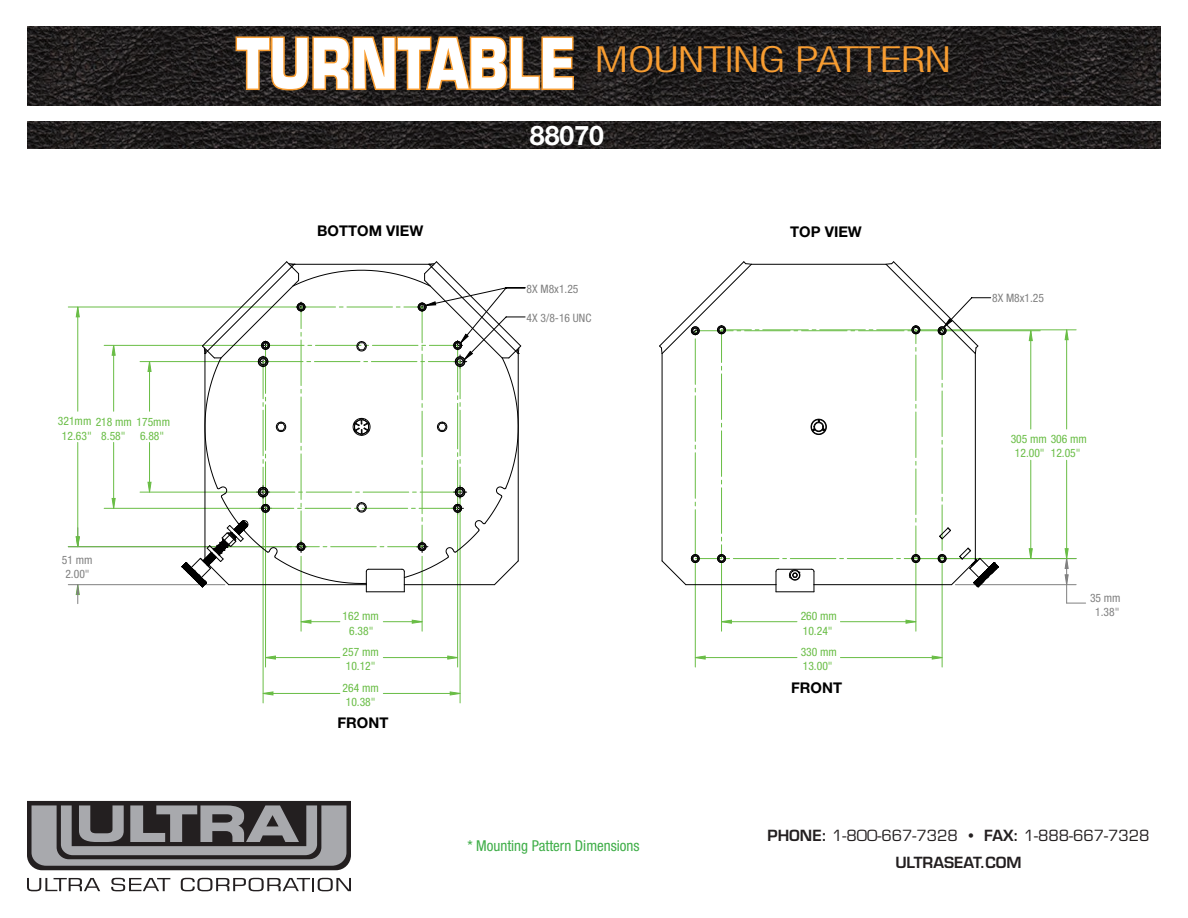
<style>
.page{position:relative;width:1188px;height:918px;background:#fff}
.page>*{position:absolute;margin:0;border:0;box-sizing:border-box;transform-origin:0 0}
.t1{font:300 condensed 36px "Helvetica Neue LT Pro";letter-spacing:-.01em;color:#f89d31;scale:1.35 1}
.t2{font:700 27px "Helvetica Neue LT Pro";color:#fff}
.t3{font:15px "Eurostile LT Std";color:#231f20}
.t4{font:condensed 15px "Helvetica Neue LT Pro";color:#40ae49}
.t5{font:600 15px "Eurostile LT Std";color:#231f20}
.t6{font:700 14.7px "Helvetica Neue LT Pro";color:#000}
.t7{font:condensed 11.55px/14.2px "Helvetica Neue LT Pro";color:#69bd45}
.t8{font:condensed 11.55px/14px "Helvetica Neue LT Pro";color:#808080;text-align:center}
.s1{font-family:"Eurostile LT Std";font-weight:700;font-stretch:normal;font-size:67.5px;color:#fff}
.s2{font-weight:600}
.s3{font-family:"Myriad Pro";font-size:21px}
</style>
<div class="page">
<img style="left:27px;top:27px;width:1134px;height:78px">
<img style="left:27px;top:121px;width:1134px;height:27px">
<svg style="left:27px;top:878px;width:73px;height:13px"></svg>
<svg style="left:111px;top:878px;width:59px;height:13px"></svg>
<svg style="left:181px;top:878px;width:170px;height:13px"></svg>
<svg style="left:27px;top:801px;width:324px;height:69px;background:#6d6c6f"></svg>
<svg style="left:234px;top:35px;width:341px;height:57px;background:#644624"></svg>
<svg style="left:1065px;top:329px;width:4px;height:11px"></svg>
<svg style="left:905px;top:620px;width:11px;height:4px"></svg>
<svg style="left:722px;top:620px;width:10px;height:4px"></svg>
<svg style="left:696px;top:655px;width:10px;height:5px"></svg>
<svg style="left:932px;top:655px;width:10px;height:5px"></svg>
<svg style="left:1029px;top:331px;width:4px;height:10px"></svg>
<svg style="left:1029px;top:548px;width:4px;height:10px"></svg>
<svg style="left:300px;top:620px;width:11px;height:4px"></svg>
<svg style="left:412px;top:620px;width:10px;height:4px"></svg>
<svg style="left:147px;top:362px;width:5px;height:10px"></svg>
<svg style="left:147px;top:482px;width:5px;height:10px"></svg>
<svg style="left:112px;top:498px;width:4px;height:10px"></svg>
<svg style="left:112px;top:346px;width:4px;height:10px"></svg>
<svg style="left:76px;top:306px;width:4px;height:11px"></svg>
<svg style="left:450px;top:691px;width:10px;height:5px"></svg>
<svg style="left:262px;top:691px;width:12px;height:5px"></svg>
<svg style="left:447px;top:655px;width:10px;height:5px"></svg>
<svg style="left:266px;top:655px;width:10px;height:5px"></svg>
<svg style="left:1065px;top:548px;width:21px;height:56px"></svg>
<hr style="left:955px;top:584px;width:121px;height:1px;background:#808080">
<hr style="left:1066px;top:460px;width:1px;height:99px;background:#69bd45">
<hr style="left:1066px;top:330px;width:1px;height:99px;background:#69bd45">
<hr style="left:920px;top:558px;width:156px;height:1px;background:#69bd45">
<hr style="left:920px;top:330px;width:156px;height:1px;background:#69bd45">
<hr style="left:840px;top:621px;width:76px;height:1px;background:#69bd45">
<hr style="left:722px;top:621px;width:75px;height:1px;background:#69bd45">
<hr style="left:916px;top:562px;width:1px;height:69px;background:#69bd45">
<hr style="left:721px;top:562px;width:1px;height:69px;background:#69bd45">
<hr style="left:695px;top:657px;width:102px;height:1px;background:#69bd45">
<hr style="left:840px;top:657px;width:102px;height:1px;background:#69bd45">
<hr style="left:695px;top:562px;width:1px;height:105px;background:#69bd45">
<hr style="left:942px;top:562px;width:1px;height:105px;background:#69bd45">
<hr style="left:1031px;top:331px;width:1px;height:98px;background:#69bd45">
<hr style="left:1031px;top:460px;width:1px;height:99px;background:#69bd45">
<hr style="left:68px;top:584px;width:157px;height:1px;background:#808080">
<hr style="left:301px;top:621px;width:39px;height:1px;background:#69bd45">
<hr style="left:383px;top:621px;width:39px;height:1px;background:#69bd45">
<hr style="left:301px;top:556px;width:1px;height:75px;background:#69bd45">
<hr style="left:422px;top:556px;width:1px;height:75px;background:#69bd45">
<hr style="left:149px;top:362px;width:1px;height:49px;background:#69bd45">
<hr style="left:149px;top:442px;width:1px;height:50px;background:#69bd45">
<hr style="left:140px;top:361px;width:119px;height:1px;background:#69bd45">
<hr style="left:140px;top:492px;width:119px;height:1px;background:#69bd45">
<hr style="left:113px;top:442px;width:1px;height:66px;background:#69bd45">
<hr style="left:113px;top:345px;width:1px;height:66px;background:#69bd45">
<hr style="left:104px;top:508px;width:158px;height:1px;background:#69bd45">
<hr style="left:104px;top:345px;width:158px;height:1px;background:#69bd45">
<hr style="left:78px;top:307px;width:1px;height:104px;background:#69bd45">
<hr style="left:78px;top:442px;width:1px;height:105px;background:#69bd45">
<hr style="left:68px;top:307px;width:229px;height:1px;background:#69bd45">
<hr style="left:68px;top:546px;width:229px;height:1px;background:#69bd45">
<hr style="left:383px;top:693px;width:77px;height:1px;background:#69bd45">
<hr style="left:263px;top:693px;width:77px;height:1px;background:#69bd45">
<hr style="left:460px;top:496px;width:1px;height:207px;background:#69bd45">
<hr style="left:263px;top:496px;width:1px;height:207px;background:#69bd45">
<hr style="left:383px;top:657px;width:75px;height:1px;background:#69bd45">
<hr style="left:266px;top:657px;width:74px;height:1px;background:#69bd45">
<hr style="left:457px;top:512px;width:1px;height:155px;background:#69bd45">
<hr style="left:265px;top:512px;width:1px;height:155px;background:#69bd45">
<svg style="left:76px;top:528px;width:4px;height:19px"></svg>
<svg style="left:76px;top:584px;width:4px;height:20px"></svg>
<svg style="left:181px;top:261px;width:818px;height:331px"></svg>
<p class="t7" style="left:62px;top:414px;width:110px;text-indent:-4px">321mm 218 mm 175mm<br>12.63"</p>
<p class="t7" style="left:101px;top:428px;width:26px">8.58"</p>
<p class="t7" style="left:140px;top:428px;width:26px">6.88"</p>
<p class="t8" style="left:62px;top:553px;width:32px">51 mm<br>2.00"</p>
<p class="t1" style="left:237px;top:39px;width:530px"><span class="s1">TURNTABLE</span> MOUNTING PATTERN</p>
<p class="t2" style="left:530px;top:118px;width:76px">88070</p>
<p class="t6" style="left:317px;top:221px;width:108px">BOTTOM VIEW</p>
<p class="t6" style="left:790px;top:223px;width:73px">TOP VIEW</p>
<p class="t8" style="left:527px;top:282px;width:53px">8X M8x1.25</p>
<p class="t8" style="left:992px;top:291px;width:53px">8X M8x1.25</p>
<p class="t8" style="left:527px;top:311px;width:66px">4X 3/8-16 UNC</p>
<p class="t7" style="left:1015px;top:432px;width:74px;text-indent:-4px">305 mm 306 mm<br>12.00"</p>
<p class="t7" style="left:1051px;top:446px;width:31px">12.05"</p>
<p class="t7" style="left:343px;top:609px;width:38px;text-align:center">162 mm<br>6.38"</p>
<p class="t7" style="left:801px;top:609px;width:38px">260 mm<br>10.24"</p>
<p class="t8" style="left:1090px;top:590px;width:32px">35 mm<br>1.38"</p>
<p class="t7" style="left:343px;top:645px;width:38px">257 mm<br>10.12"</p>
<p class="t7" style="left:343px;top:681px;width:38px">264 mm<br>10.38"</p>
<p class="t7" style="left:801px;top:645px;width:38px">330 mm<br>13.00"</p>
<p class="t6" style="left:791px;top:679px;width:52px">FRONT</p>
<p class="t6" style="left:338px;top:714px;width:52px">FRONT</p>
<p class="t4" style="left:467px;top:838px;width:174px">* Mounting Pattern Dimensions</p>
<p class="t3" style="left:767px;top:826px;width:384px"><span class="s2">PHONE:</span> 1-800-667-7328 <span class="s3">•</span> <span class="s2">FAX:</span> 1-888-667-7328</p>
<p class="t5" style="left:895px;top:853px;width:128px">ULTRASEAT.COM</p>
</div>
